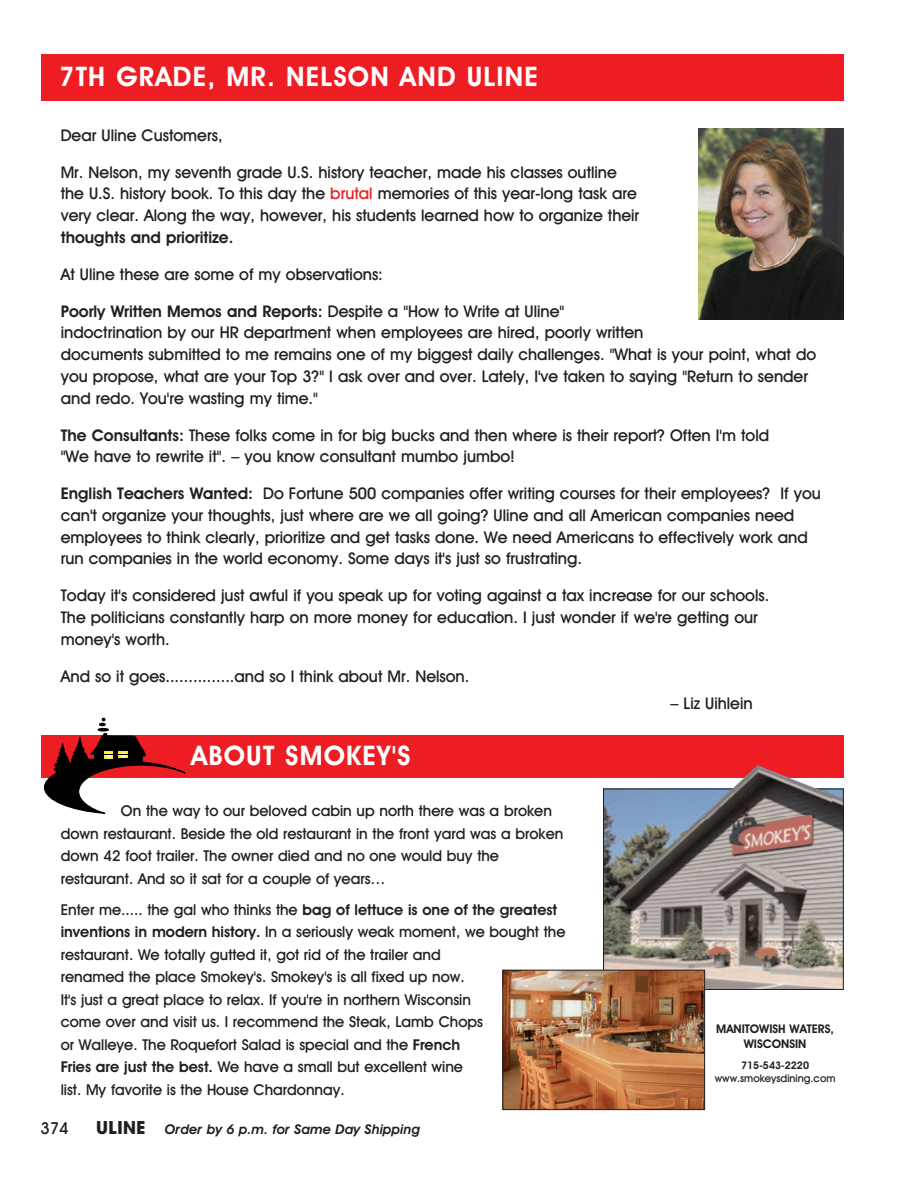
<style>
.page{position:relative;width:918px;height:1188px;background:#fff}
.page>*{position:absolute;margin:0;border:0;box-sizing:border-box;transform-origin:0 0}
.t1{font:800 27px "Uline";letter-spacing:.045em;color:#fff}
.t2{font:500 16.5px "Uline";color:#231f20}
.t3{font:500 16.2px/21.8px "Uline";color:#231f20}
.t4{font:800 16.2px "Uline";color:#231f20}
.t5{font:500 15px/22.5px "Uline";color:#231f20}
.t6{font:italic 500 13.5px "Uline";color:#231f20}
.t7{font:800 12px/15px "Uline";color:#231f20;text-align:center}
.t8{font:500 10.5px "Uline";color:#231f20}
.t9{font:800 10.5px "Uline";color:#231f20}
.s1{color:#ee1d23}
.s2{font-weight:800}
.s3{font-family:"Uline Special";font-weight:400;font-style:normal;font-size:16.5px}
</style>
<div class="page">
<div style="left:41px;top:54px;width:803px;height:46px;background:#ee1d23"></div>
<div style="left:41px;top:735px;width:803px;height:43px;background:#ee1d23"></div>
<img style="left:605px;top:791px;width:237px;height:197px">
<div style="left:603px;top:789px;width:241px;height:201px;border:1px solid #231f20"></div>
<img style="left:699px;top:765px;width:133px;height:54px">
<svg style="left:44px;top:718px;width:141px;height:96px"></svg>
<img style="left:504px;top:972px;width:199px;height:136px">
<div style="left:502px;top:970px;width:203px;height:140px;border:1px solid #231f20"></div>
<img style="left:699px;top:128px;width:145px;height:192px">
<h1 class="t1" style="left:59px;top:66px;width:481px">7TH GRADE, MR. NELSON AND ULINE</h1>
<p class="t3" style="left:61px;top:126px;width:163px">Dear Uline Customers,</p>
<p class="t3" style="left:61px;top:163px;width:580px">Mr. Nelson, my seventh grade U.S. history teacher, made his classes outline the U.S. history book. To this day the <span class="s1">brutal</span> memories of this year-long task are very clear. Along the way, however, his students learned how to organize their</p>
<p class="t4" style="left:61px;top:231px;width:174px">thoughts and prioritize.</p>
<p class="t3" style="left:61px;top:265px;width:324px">At Uline these are some of my observations:</p>
<p class="t3" style="left:61px;top:302px;width:757px"><span class="s2">Poorly Written Memos and Reports:</span> Despite a "How to Write at Uline"<br>indoctrination by our HR department when employees are hired, poorly written<br>documents submitted to me remains one of my biggest daily challenges. "What is your point, what do you propose, what are your Top 3?" I ask over and over. Lately, I've taken to saying "Return to sender and redo. You're wasting my time."</p>
<p class="t3" style="left:61px;top:426px;width:710px"><span class="s2">The Consultants:</span> These folks come in for big bucks and then where is their report? Often I'm told "We have to rewrite it". – you know consultant mumbo jumbo!</p>
<p class="t3" style="left:61px;top:484px;width:762px"><span class="s2">English Teachers Wanted:</span> Do Fortune 500 companies offer writing courses for their employees? If you can't organize your thoughts, just where are we all going? Uline and all American companies need employees to think clearly, prioritize and get tasks done. We need Americans to effectively work and run companies in the world economy. Some days it's just so frustrating.</p>
<p class="t3" style="left:61px;top:586px;width:710px">Today it's considered just awful if you speak up for voting against a tax increase for our schools.<br>The politicians constantly harp on more money for education. I just wonder if we're getting our money's worth.</p>
<p class="t3" style="left:61px;top:667px;width:410px">And so it goes...............and so I think about Mr. Nelson.</p>
<p class="t3" style="left:670px;top:695px;width:84px">– Liz Uihlein</p>
<h1 class="t1" style="left:191px;top:746px;width:221px">ABOUT SMOKEY'S</h1>
<p class="t5" style="left:61px;top:801px;width:504px;text-indent:60px">On the way to our beloved cabin up north there was a broken down restaurant. Beside the old restaurant in the front yard was a broken down 42 foot trailer. The owner died and no one would buy the restaurant. And so it sat for a couple of years…</p>
<p class="t5" style="left:61px;top:900px;width:506px">Enter me..... the gal who thinks the <span class="s2">bag of lettuce is one of the greatest inventions in modern history.</span> In a seriously weak moment, we bought the restaurant. We totally gutted it, got rid of the trailer and<br>renamed the place Smokey's. Smokey's is all fixed up now.<br>It's just a great place to relax. If you're in northern Wisconsin<br>come over and visit us. I recommend the Steak, Lamb Chops<br>or Walleye. The Roquefort Salad is special and the <span class="s2">French<br>Fries are just the best.</span> We have a small but excellent wine<br>list. My favorite is the House Chardonnay.</p>
<p class="t2" style="left:40px;top:1122px;width:30px">374</p>
<p class="t6" style="left:97px;top:1124px;width:324px"><span class="s3">u</span> Order by 6 p.m. for Same Day Shipping</p>
<p class="t7" style="left:716px;top:1022px;width:119px">MANITOWISH WATERS,<br>WISCONSIN</p>
<p class="t9" style="left:741px;top:1061px;width:70px">715-543-2220</p>
<p class="t8" style="left:715px;top:1075px;width:122px">www.smokeysdining.com</p>
</div>
